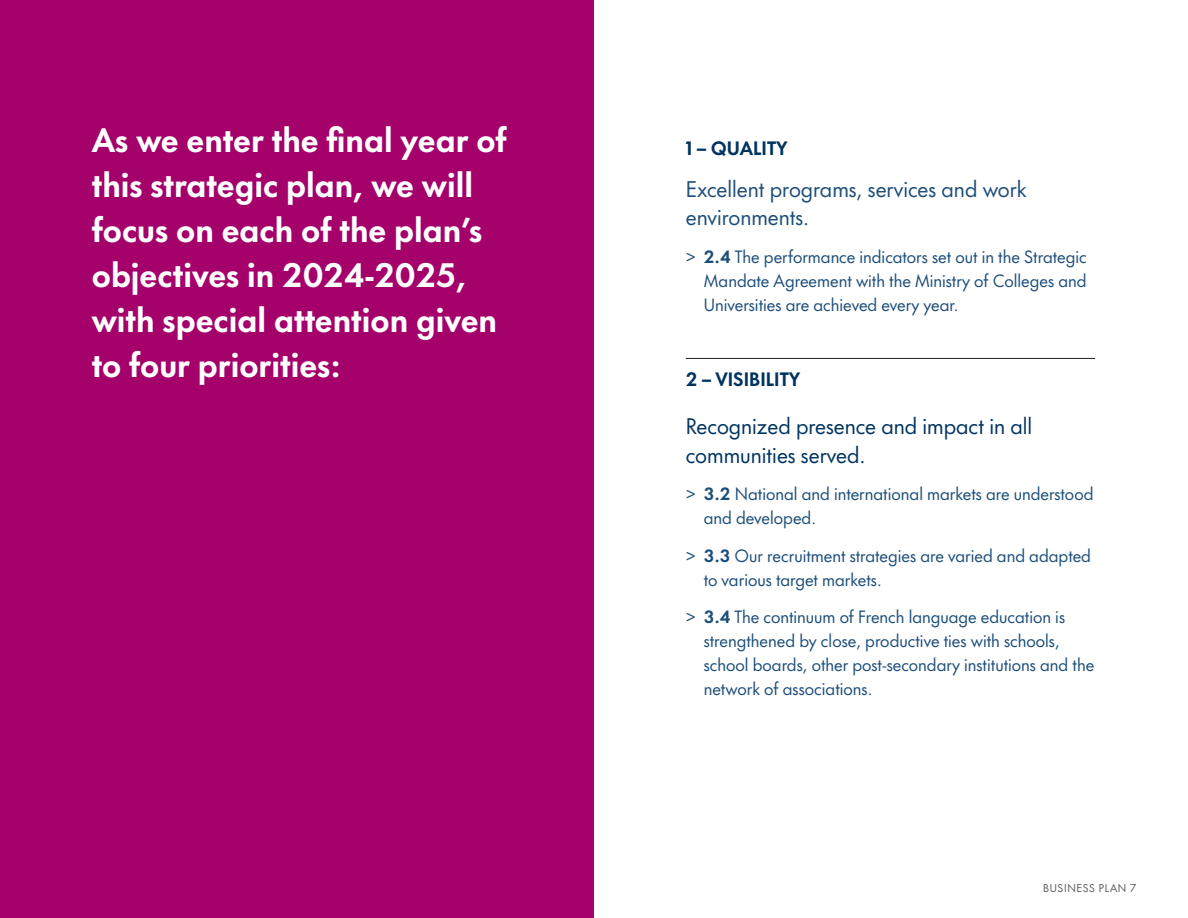
<style>
.page{position:relative;width:1188px;height:918px;background:#fff}
.page>*{position:absolute;margin:0;border:0;box-sizing:border-box;transform-origin:0 0}
.Titles{font:700 31.5px/45px "Futura Now Headline";color:#fff}
.Body_copy{font:21px/28.5px "Futura Now Headline";color:#003460}
.Body_copy-2{font:21px/28.5px "Futura Now Headline";color:#1c4e79}
.Body_copy-3{font:700 18px "Futura Now Headline";color:#003460}
.Body_copy-4{font:16.5px/24px "Futura Now Headline";color:#1c4e79}
.t1{font:10.5px "Futura Now Headline";letter-spacing:.06em;color:#57585a}
.s1{font-weight:700}
</style>
<div class="page">
<div style="left:0;top:0;width:594px;height:918px;background:#a4016a"></div>
<hr style="left:686px;top:358px;width:409px;height:1px;background:#231f20">
<p class="Titles" style="left:92px;top:115px;width:417px">As we enter the final year of this strategic plan, we will focus on each of the plan’s objectives in 2024-2025, with special attention given to four priorities:</p>
<p class="Body_copy-3" style="left:686px;top:133px;width:103px">1 – QUALITY</p>
<p class="Body_copy-2" style="left:686px;top:173px;width:342px">Excellent programs, services and work environments.</p>
<p class="Body_copy-4" style="left:704px;top:243px;width:384px;text-align:justify;text-indent:-18px">&gt; <span class="s1">2.4</span> The performance indicators set out in the Strategic Mandate Agreement with the Ministry of Colleges and Universities are achieved every year.</p>
<p class="Body_copy-3" style="left:686px;top:364px;width:116px">2 – VISIBILITY</p>
<p class="Body_copy" style="left:686px;top:411px;width:348px">Recognized presence and impact in all communities served.</p>
<p class="Body_copy-4" style="left:704px;top:481px;width:391px;text-indent:-18px">&gt; <span class="s1">3.2</span> National and international markets are understood and developed.</p>
<p class="Body_copy-4" style="left:704px;top:543px;width:389px;text-indent:-18px">&gt; <span class="s1">3.3</span> Our recruitment strategies are varied and adapted to various target markets.</p>
<p class="Body_copy-4" style="left:704px;top:604px;width:392px;text-indent:-18px">&gt; <span class="s1">3.4</span> The continuum of French language education is strengthened by close, productive ties with schools, school boards, other post-secondary institutions and the network of associations.</p>
<p class="t1" style="left:1043px;top:880px;width:95px">BUSINESS PLAN 7</p>
</div>
